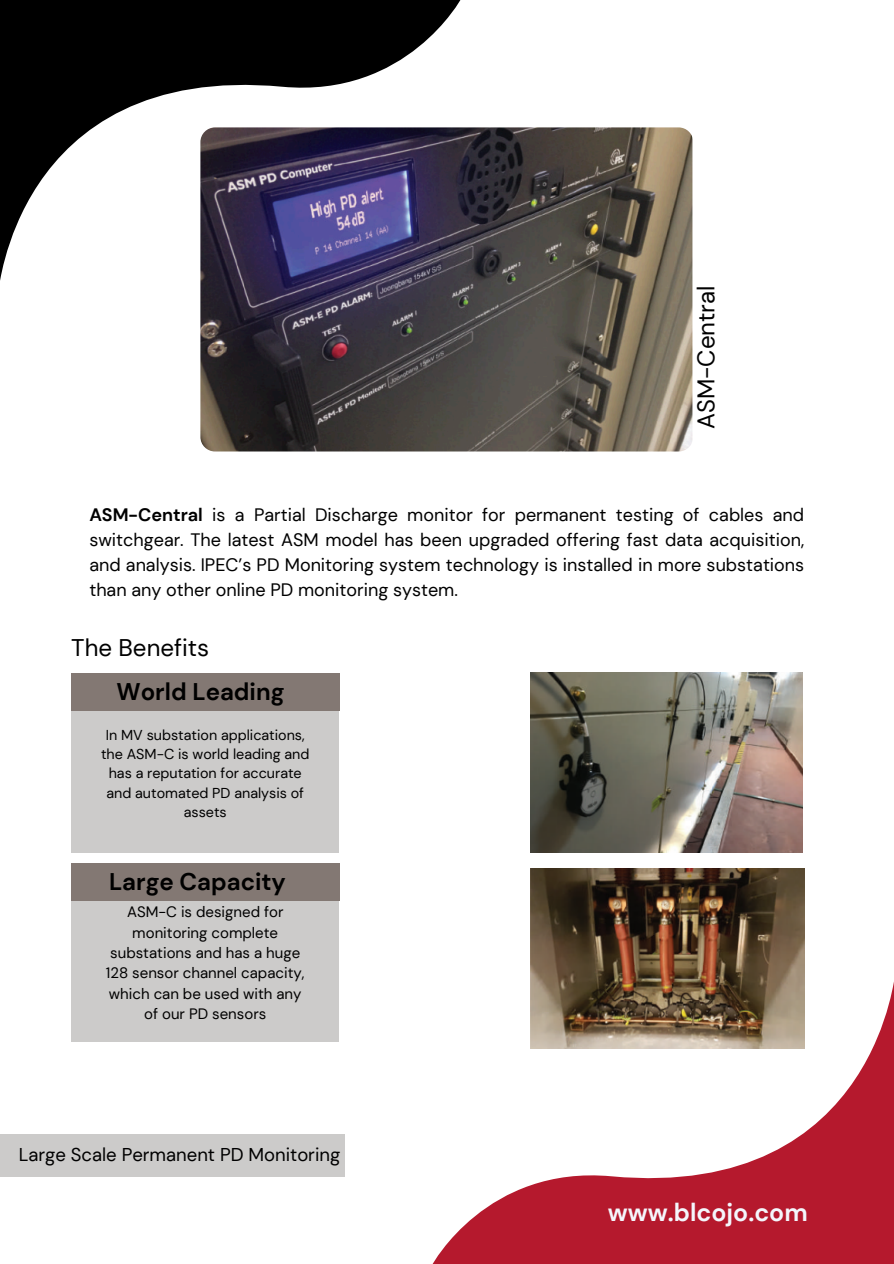
<style>
.page{position:relative;width:894px;height:1264px;background:#fff}
.page>*{position:absolute;margin:0;border:0;box-sizing:border-box;transform-origin:0 0}
.t1{font:700 24.9px "DM Sans";color:#f4f6fc}
.t2{font:700 24px "DM Sans";color:#000}
.t3{font:24px "DM Sans";color:#000}
.t4{font:18.45px "DM Sans";color:#000}
.t5{font:18px/24.8px "DM Sans";color:#000;text-align:justify}
.t6{font:15px/20.2px "DM Sans";color:#000;text-align:center}
.t7{font:14.4px/19.4px "DM Sans";color:#000;text-align:center}
.s1{font-weight:700}
</style>
<div class="page">
<img style="left:200px;top:127px;width:493px;height:324px;border-radius:15px">
<div style="left:71px;top:711px;width:268px;height:141px;background:#cccbca"></div>
<div style="left:71px;top:673px;width:268px;height:38px;background:#837873"></div>
<img style="left:530px;top:868px;width:274px;height:112px">
<img style="left:530px;top:672px;width:271px;height:180px">
<div style="left:71px;top:863px;width:268px;height:38px;background:#837873"></div>
<div style="left:71px;top:901px;width:268px;height:140px;background:#cccbca"></div>
<div style="left:0;top:1134px;width:344px;height:42px;background:#cccbca"></div>
<svg style="left:0;top:0;width:461px;height:283px"></svg>
<svg style="left:433px;top:980px;width:460px;height:283px"></svg>
<h3 class="t3" style="left:690px;top:429px;width:145px;rotate:-90deg">ASM-Central</h3>
<h2 class="t5" style="left:89px;top:503px;width:716px"><span class="s1">ASM-Central</span> is a Partial Discharge monitor for permanent testing of cables and switchgear. The latest ASM model has been upgraded offering fast data acquisition, and analysis. IPEC’s PD Monitoring system technology is installed in more substations than any other online PD monitoring system.</h2>
<p class="t3" style="left:71px;top:632px;width:139px">The Benefits</p>
<h1 class="t2" style="left:116px;top:675px;width:169px">World Leading</h1>
<p class="t7" style="left:101px;top:725px;width:210px">In MV substation applications, the ASM-C is world leading and has a reputation for accurate and automated PD analysis of assets</p>
<h1 class="t2" style="left:109px;top:865px;width:178px">Large Capacity</h1>
<p class="t6" style="left:106px;top:902px;width:200px">ASM-C is designed for monitoring complete substations and has a huge<br>128 sensor channel capacity, which can be used with any of our PD sensors</p>
<h3 class="t4" style="left:19px;top:1142px;width:323px">Large Scale Permanent PD Monitoring</h3>
<p class="t1" style="left:607px;top:1196px;width:201px">www.blcojo.com</p>
</div>
